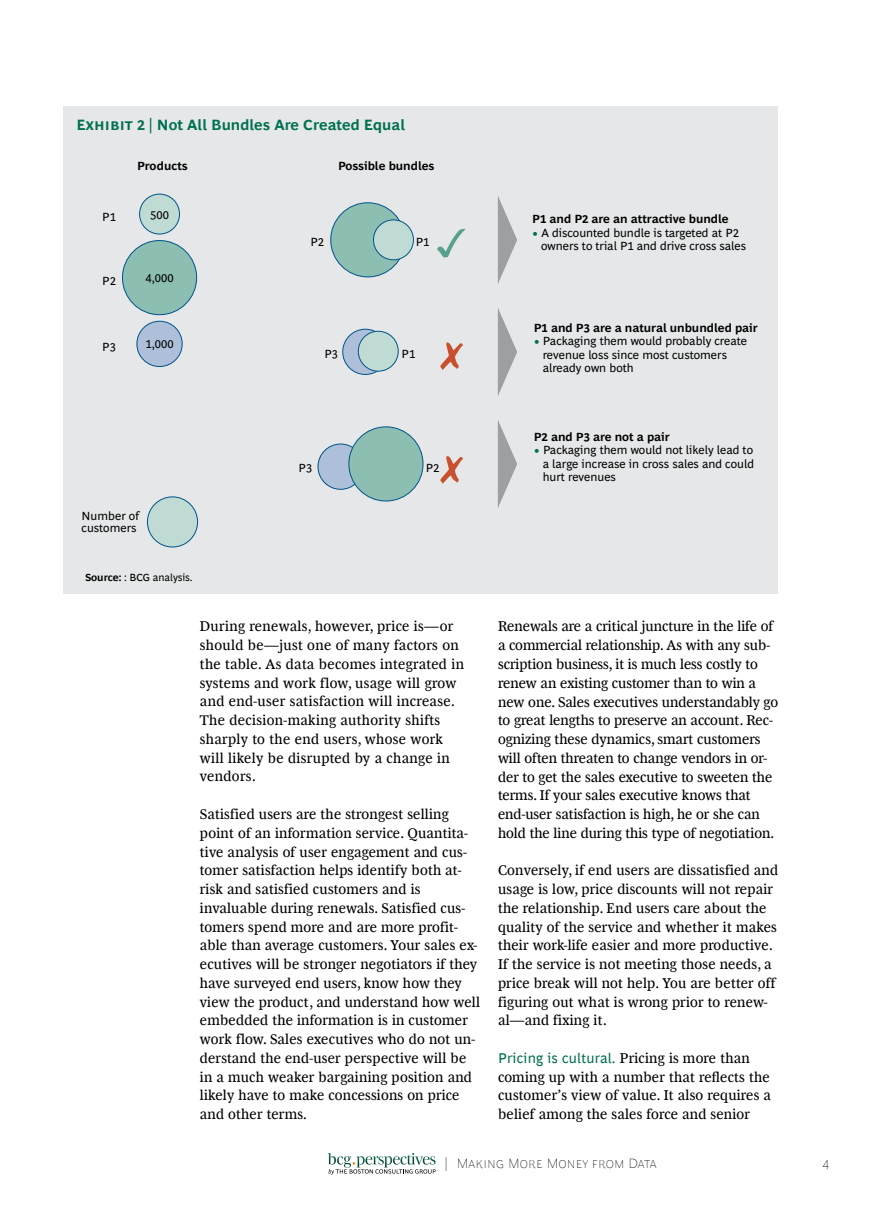
<style>
.page{position:relative;width:893px;height:1212px;background:#fff}
.page>*{position:absolute;margin:0;border:0;box-sizing:border-box;transform-origin:0 0}
.t1{font:700 15px "Henderson BCG Sans";letter-spacing:.005em;color:#006f51}
.t2{font:14.25px/18.8px "Henderson BCG Serif";letter-spacing:.015em;color:#000}
.t3{font:14.25px "Henderson BCG Sans";letter-spacing:.015em;color:#006f51}
.t4{font:100 13.5px "Henderson BCG Sans";color:#000}
.t5{font:12px/13.5px "Henderson BCG Sans";color:#000}
.t6{font:700 12px "Henderson BCG Sans";color:#000}
.t7{font:10.5px "Henderson BCG Sans";color:#000}
.s1{color:#006f51}
.s2{font-weight:700}
.s3{font-family:"Henderson BCG Serif";color:#000}
</style>
<div class="page">
<svg style="left:328px;top:1153px;width:108px;height:22px"></svg>
<div style="left:64px;top:106px;width:714px;height:488px;background:#e6e7e8"></div>
<div style="left:137px;top:321px;width:45px;height:45px;background:#aec0d9;border-radius:50%"></div>
<div style="left:137px;top:321px;width:46px;height:46px;border:1px solid #005488;border-radius:50%"></div>
<div style="left:343px;top:329px;width:45px;height:45px;background:#aec0d9;border-radius:50%"></div>
<div style="left:342px;top:329px;width:46px;height:46px;border:1px solid #005488;border-radius:50%"></div>
<div style="left:318px;top:444px;width:45px;height:45px;background:#aec0d9;border-radius:50%"></div>
<div style="left:318px;top:444px;width:46px;height:46px;border:1px solid #005488;border-radius:50%"></div>
<div style="left:122px;top:241px;width:75px;height:74px;background:#8cbeb1;border-radius:50%"></div>
<div style="left:122px;top:240px;width:75px;height:75px;border:1px solid #005488;border-radius:50%"></div>
<div style="left:331px;top:203px;width:74px;height:74px;background:#8cbeb1;border-radius:50%"></div>
<div style="left:349px;top:427px;width:74px;height:74px;background:#8cbeb1;border-radius:50%"></div>
<div style="left:348px;top:426px;width:75px;height:75px;border:1px solid #005488;border-radius:50%"></div>
<div style="left:140px;top:194px;width:39px;height:40px;background:#bfdbd4;border-radius:50%"></div>
<div style="left:139px;top:194px;width:41px;height:40px;border:1px solid #005488;border-radius:50%"></div>
<div style="left:373px;top:220px;width:40px;height:40px;background:#bfdbd4;border-radius:50%"></div>
<div style="left:373px;top:219px;width:41px;height:41px;border:1px solid #005488;border-radius:50%"></div>
<div style="left:358px;top:331px;width:40px;height:40px;background:#bfdbd4;border-radius:50%"></div>
<div style="left:358px;top:331px;width:41px;height:41px;border:1px solid #005488;border-radius:50%"></div>
<div style="left:147px;top:497px;width:51px;height:50px;background:#bfdbd4;border-radius:50%"></div>
<div style="left:147px;top:496px;width:51px;height:51px;border:1px solid #005488;border-radius:50%"></div>
<svg style="left:498px;top:196px;width:19px;height:88px"></svg>
<svg style="left:498px;top:308px;width:19px;height:88px"></svg>
<svg style="left:498px;top:420px;width:19px;height:88px"></svg>
<svg style="left:437px;top:229px;width:28px;height:28px"></svg>
<svg style="left:440px;top:342px;width:23px;height:28px"></svg>
<svg style="left:440px;top:456px;width:23px;height:28px"></svg>
<p class="t1" style="left:77px;top:114px;width:330px">Exhibit 2 | Not All Bundles Are Created Equal</p>
<p class="t6" style="left:137px;top:157px;width:52px">Products</p>
<p class="t6" style="left:338px;top:157px;width:98px">Possible bundles</p>
<p class="t5" style="left:102px;top:209px;width:15px">P1</p>
<p class="t5" style="left:150px;top:207px;width:20px">500</p>
<p class="t5" style="left:102px;top:273px;width:15px">P2</p>
<p class="t5" style="left:146px;top:270px;width:30px">4,000</p>
<p class="t5" style="left:102px;top:339px;width:15px">P3</p>
<p class="t5" style="left:146px;top:337px;width:30px">1,000</p>
<p class="t5" style="left:310px;top:235px;width:15px">P2</p>
<p class="t5" style="left:416px;top:235px;width:15px">P1</p>
<p class="t5" style="left:324px;top:346px;width:15px">P3</p>
<p class="t5" style="left:402px;top:346px;width:15px">P1</p>
<p class="t6" style="left:532px;top:210px;width:198px">P1 and P2 are an attractive bundle</p>
<p class="t5" style="left:541px;top:225px;width:206px;text-indent:-9px"><span class="s1">•</span> A discounted bundle is targeted at P2 owners to trial P1 and drive cross sales</p>
<p class="t6" style="left:534px;top:319px;width:226px">P1 and P3 are a natural unbundled pair</p>
<p class="t5" style="left:543px;top:333px;width:206px;text-indent:-9px"><span class="s1">•</span> Packaging them would probably create revenue loss since most customers already own both</p>
<p class="t5" style="left:81px;top:509px;width:59px;line-height:12px">Number of customers</p>
<p class="t7" style="left:85px;top:570px;width:109px"><span class="s2">Source:</span> : BCG analysis.</p>
<p class="t5" style="left:299px;top:460px;width:15px">P3</p>
<p class="t5" style="left:426px;top:460px;width:15px">P2</p>
<p class="t2" style="left:200px;top:616px;width:266px">During renewals, however, price is—or should be—just one of many factors on the table. As data becomes integrated in systems and work flow, usage will grow and end-user satisfaction will increase.<br>The decision-making authority shifts sharply to the end users, whose work will likely be disrupted by a change in vendors.</p>
<p class="t2" style="left:200px;top:804px;width:282px">Satisfied users are the strongest selling point of an information service. Quantita&shy;tive analysis of user engagement and cus&shy;tomer satisfaction helps identify both at&shy;risk and satisfied customers and is invaluable during renewals. Satisfied cus&shy;tomers spend more and are more profit&shy;able than average customers. Your sales ex&shy;ecutives will be stronger negotiators if they have surveyed end users, know how they view the product, and understand how well embedded the information is in customer work flow. Sales executives who do not un&shy;derstand the end-user perspective will be in a much weaker bargaining position and likely have to make concessions on price and other terms.</p>
<p class="t6" style="left:534px;top:428px;width:138px">P2 and P3 are not a pair</p>
<p class="t5" style="left:543px;top:442px;width:213px;text-align:justify;text-indent:-9px"><span class="s1">•</span> Packaging them would not likely lead to a large increase in cross sales and could hurt revenues</p>
<p class="t2" style="left:498px;top:616px;width:282px">Renewals are a critical juncture in the life of a commercial relationship. As with any sub&shy;scription business, it is much less costly to renew an existing customer than to win a new one. Sales executives understandably go to great lengths to preserve an account. Rec&shy;ognizing these dynamics, smart customers will often threaten to change vendors in or&shy;der to get the sales executive to sweeten the terms. If your sales executive knows that end-user satisfaction is high, he or she can hold the line during this type of negotiation.</p>
<p class="t2" style="left:498px;top:860px;width:282px">Conversely, if end users are dissatisfied and usage is low, price discounts will not repair the relationship. End users care about the quality of the service and whether it makes their work-life easier and more productive.<br>If the service is not meeting those needs, a price break will not help. You are better off figuring out what is wrong prior to renew&shy;al—and fixing it.</p>
<p class="t3" style="left:498px;top:1047px;width:253px">Pricing is cultural. <span class="s3">Pricing is more than</span></p>
<p class="t2" style="left:498px;top:1066px;width:274px;text-align:justify">coming up with a number that reflects the customer’s view of value. It also requires a belief among the sales force and senior</p>
<p class="t4" style="left:444px;top:1153px;width:213px">| Making More Money from Data</p>
<p class="t4" style="left:822px;top:1153px;width:9px">4</p>
</div>
